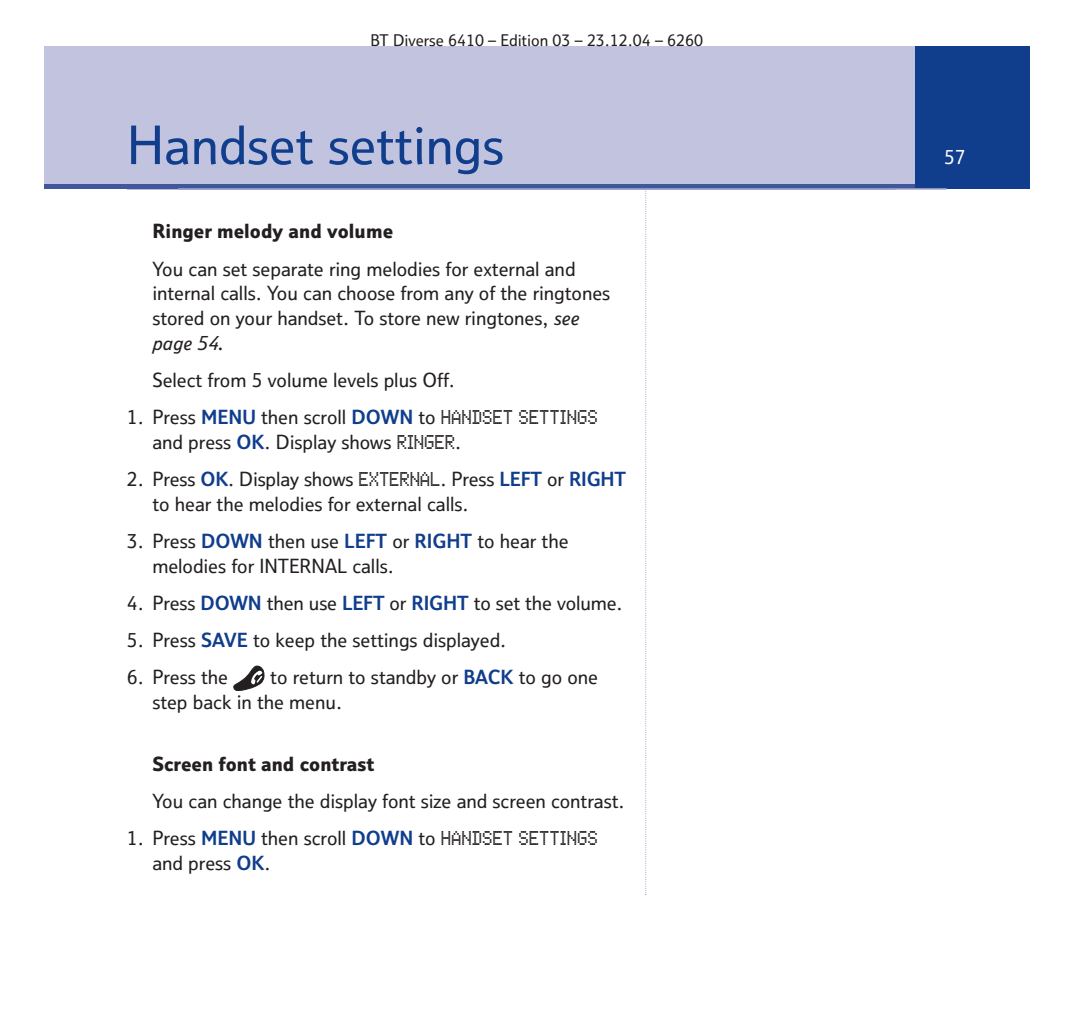
<style>
.page{position:relative;width:1075px;height:1021px;background:#fff}
.page>*{position:absolute;margin:0;border:0;box-sizing:border-box;transform-origin:0 0}
.t1{font:51.75px "BT Medium";color:#103d8c}
.t2{font:19.12px/24.8px "BT Medium";color:#231f20}
.t3{font:700 19.12px "BT Extra";color:#231f20}
.t4{font:19.12px "BT Medium";color:#fff}
.t5{font:15.75px "BT Medium";color:#231f20}
.s1{font-style:italic}
.s2{font-family:"BT Bold";color:#103d8c}
.s3{font-family:"Screen Matrix";font-size:20.25px}
</style>
<div class="page">
<svg style="left:645px;top:190px;width:1px;height:705px"></svg>
<hr style="left:127px;top:188px;width:768px;height:2px;background:#9298c6">
<div style="left:44px;top:46px;width:985px;height:143px;background:#c2c4df"></div>
<div style="left:44px;top:184px;width:985px;height:5px;background:#40579d"></div>
<div style="left:915px;top:46px;width:114px;height:143px;background:#103d8c"></div>
<svg style="left:233px;top:665px;width:31px;height:26px"></svg>
<hr style="left:178px;top:188px;width:768px;height:2px;background:#9298c6">
<p class="t5" style="left:370px;top:34px;width:334px">BT Diverse 6410 – Edition 03 – 23.12.04 – 6260</p>
<h1 class="t1" style="left:127px;top:125px;width:379px">Handset settings</h1>
<p class="t3" style="left:152px;top:224px;width:242px">Ringer melody and volume</p>
<p class="t2" style="left:152px;top:258px;width:459px">You can set separate ring melodies for external and internal calls. You can choose from any of the ringtones stored on your handset. To store new ringtones, <span class="s1">see page 54.</span></p>
<p class="t2" style="left:152px;top:369px;width:304px">Select from 5 volume levels plus Off.</p>
<p class="t2" style="left:152px;top:406px;width:447px;text-indent:-26px">1. Press <span class="s2">MENU</span> then scroll <span class="s2">DOWN</span> to <span class="s3">HANDSET SETTINGS </span>and press <span class="s2">OK</span>. Display shows <span class="s3">RINGER</span>.</p>
<p class="t2" style="left:152px;top:468px;width:475px;text-indent:-26px">2. Press <span class="s2">OK</span>. Display shows <span class="s3">EXTERNAL</span>. Press <span class="s2">LEFT</span> or <span class="s2">RIGHT </span>to hear the melodies for external calls.</p>
<p class="t2" style="left:152px;top:530px;width:418px;text-indent:-26px">3. Press <span class="s2">DOWN</span> then use <span class="s2">LEFT</span> or <span class="s2">RIGHT</span> to hear the melodies for INTERNAL calls.</p>
<p class="t2" style="left:127px;top:592px;width:497px">4. Press <span class="s2">DOWN</span> then use <span class="s2">LEFT</span> or <span class="s2">RIGHT</span> to set the volume.</p>
<p class="t2" style="left:127px;top:629px;width:381px">5. Press <span class="s2">SAVE</span> to keep the settings displayed.</p>
<p class="t2" style="left:127px;top:666px;width:103px">6. Press the</p>
<p class="t2" style="left:152px;top:666px;width:447px;text-indent:118px">to return to standby or <span class="s2">BACK</span> to go one step back in the menu.</p>
<p class="t3" style="left:152px;top:756px;width:223px">Screen font and contrast</p>
<p class="t2" style="left:152px;top:790px;width:474px">You can change the display font size and screen contrast.</p>
<p class="t2" style="left:152px;top:827px;width:447px;text-indent:-26px">1. Press <span class="s2">MENU</span> then scroll <span class="s2">DOWN</span> to <span class="s3">HANDSET SETTINGS </span>and press <span class="s2">OK</span>.</p>
<p class="t4" style="left:944px;top:150px;width:23px">57</p>
</div>
